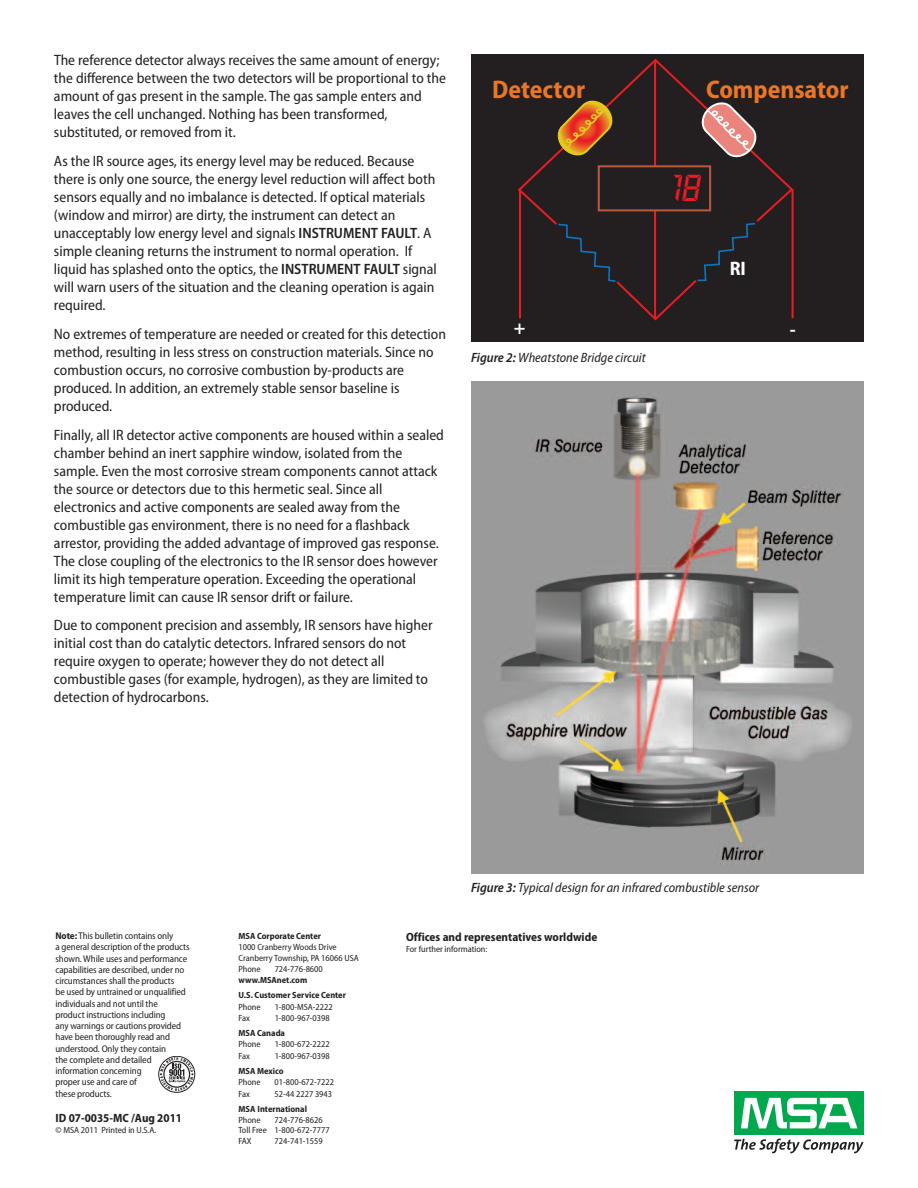
<style>
.page{position:relative;width:918px;height:1188px;background:#fff}
.page>*{position:absolute;margin:0;border:0;box-sizing:border-box;transform-origin:0 0}
.t1{font:italic 39.3px "Quartz LT Std";color:#e81d24}
.t2{font:700 semi-condensed 25.65px "Myriad Pro";color:#ea7627}
.t3{font:700 semi-condensed 19.65px "Myriad Pro";color:#fff}
.t4{font:semi-condensed 15px/18px "Myriad Pro";color:#231f20}
.t5{font:italic semi-condensed 13.5px "Myriad Pro";color:#231f20}
.t6{font:700 semi-condensed 12px "Myriad Pro";color:#231f20}
.t7{font:semi-condensed 9.75px/11.2px "Myriad Pro";letter-spacing:-.01em;color:#231f20}
.t8{font:semi-condensed 9px/11.1px "Myriad Pro";color:#231f20}
.t9{font:700 semi-condensed 9px/15.1px "Myriad Pro";color:#231f20}
.s1{font-weight:600}
.s2{font-weight:700}
</style>
<div class="page">
<div style="left:734px;top:1091px;width:130px;height:44px;background:#00a94e"></div>
<svg style="left:741px;top:1098px;width:116px;height:31px"></svg>
<svg style="left:734px;top:1139px;width:129px;height:14px"></svg>
<div style="left:158px;top:1056px;width:37px;height:37px;border:1px solid #231f20;border-radius:50%"></div>
<svg style="left:160px;top:1057px;width:33px;height:34px"></svg>
<div style="left:471px;top:54px;width:393px;height:288px;background:#231f20"></div>
<hr style="left:519px;top:189px;width:2px;height:129px;background:#e81d24">
<hr style="left:792px;top:189px;width:2px;height:129px;background:#e81d24">
<svg style="left:517px;top:58px;width:277px;height:169px"></svg>
<svg style="left:557px;top:222px;width:200px;height:99px"></svg>
<svg style="left:555px;top:97px;width:58px;height:62px"></svg>
<svg style="left:701px;top:99px;width:58px;height:62px"></svg>
<img style="left:471px;top:382px;width:393px;height:492px">
<p class="t4" style="left:54px;top:52px;width:393px">The reference detector always receives the same amount of energy; the difference between the two detectors will be proportional to the amount of gas present in the sample. The gas sample enters and leaves the cell unchanged. Nothing has been transformed, substituted, or removed from it.</p>
<p class="t4" style="left:54px;top:153px;width:384px">As the IR source ages, its energy level may be reduced. Because there is only one source, the energy level reduction will affect both sensors equally and no imbalance is detected. If optical materials (window and mirror) are dirty, the instrument can detect an unacceptably low energy level and signals <span class="s1">INSTRUMENT FAULT</span>. A simple cleaning returns the instrument to normal operation. If liquid has splashed onto the optics, the <span class="s1">INSTRUMENT FAULT</span> signal will warn users of the situation and the cleaning operation is again required.</p>
<p class="t4" style="left:54px;top:326px;width:394px">No extremes of temperature are needed or created for this detection method, resulting in less stress on construction materials. Since no combustion occurs, no corrosive combustion by-products are produced. In addition, an extremely stable sensor baseline is produced.</p>
<p class="t4" style="left:54px;top:427px;width:392px">Finally, all IR detector active components are housed within a sealed chamber behind an inert sapphire window, isolated from the sample. Even the most corrosive stream components cannot attack the source or detectors due to this hermetic seal. Since all electronics and active components are sealed away from the combustible gas environment, there is no need for a flashback arrestor, providing the added advantage of improved gas response.<br>The close coupling of the electronics to the IR sensor does however limit its high temperature operation. Exceeding the operational temperature limit can cause IR sensor drift or failure.</p>
<p class="t4" style="left:54px;top:618px;width:380px">Due to component precision and assembly, IR sensors have higher initial cost than do catalytic detectors. Infrared sensors do not require oxygen to operate; however they do not detect all combustible gases (for example, hydrogen), as they are limited to detection of hydrocarbons.</p>
<h2 class="t2" style="left:492px;top:80px;width:94px">Detector</h2>
<h2 class="t2" style="left:706px;top:80px;width:144px">Compensator</h2>
<h1 class="t1" style="left:669px;top:166px;width:39px">18</h1>
<h3 class="t3" style="left:730px;top:261px;width:18px">RI</h3>
<h3 class="t3" style="left:514px;top:320px;width:13px">+</h3>
<h3 class="t3" style="left:790px;top:322px;width:7px">-</h3>
<p class="t5" style="left:471px;top:352px;width:176px"><span class="s1">Figure 2:</span> Wheatstone Bridge circuit</p>
<p class="t5" style="left:471px;top:883px;width:290px"><span class="s1">Figure 3:</span> Typical design for an infrared combustible sensor</p>
<p class="t7" style="left:55px;top:931px;width:136px"><span class="s2">Note:</span> This bulletin contains only<br>a general description of the products shown.While uses and performance capabilities are described, under no circumstances shall the products<br>be used by untrained or unqualified individuals and not until the<br>product instructions including<br>any warnings or cautions provided have been thoroughly read and understood. Only they contain<br>the complete and detailed information concerning<br>proper use and care of<br>these products.</p>
<p class="t6" style="left:56px;top:1113px;width:128px">ID 07-0035-MC /Aug 2011</p>
<p class="t8" style="left:56px;top:1125px;width:102px">© MSA 2011 Printed in U.S.A.</p>
<p class="t9" style="left:238px;top:930px;width:84px">MSA Corporate Center</p>
<p class="t8" style="left:238px;top:942px;width:122px">1000 Cranberry Woods Drive<br>Cranberry Township, PA 16066 USA<br>Phone</p>
<p class="t8" style="left:275px;top:965px;width:50px">724-776-8600</p>
<p class="t9" style="left:239px;top:973px;width:109px">www.MSAnet.com<br>U.S. Customer Service Center</p>
<p class="t8" style="left:239px;top:1002px;width:24px">Phone</p>
<p class="t8" style="left:275px;top:1002px;width:60px">1-800-MSA-2222</p>
<p class="t8" style="left:239px;top:1013px;width:13px">Fax</p>
<p class="t8" style="left:275px;top:1013px;width:57px">1-800-967-0398</p>
<p class="t9" style="left:239px;top:1026px;width:48px">MSA Canada</p>
<p class="t8" style="left:239px;top:1039px;width:24px">Phone</p>
<p class="t8" style="left:275px;top:1039px;width:57px">1-800-672-2222</p>
<p class="t8" style="left:239px;top:1051px;width:13px">Fax</p>
<p class="t8" style="left:275px;top:1051px;width:57px">1-800-967-0398</p>
<p class="t9" style="left:239px;top:1064px;width:47px">MSA Mexico</p>
<p class="t8" style="left:239px;top:1077px;width:24px">Phone</p>
<p class="t8" style="left:275px;top:1077px;width:61px">01-800-672-7222</p>
<p class="t8" style="left:239px;top:1089px;width:13px">Fax</p>
<p class="t8" style="left:275px;top:1089px;width:59px">52-44 2227 3943</p>
<p class="t9" style="left:239px;top:1102px;width:70px">MSA International</p>
<p class="t8" style="left:239px;top:1115px;width:24px">Phone</p>
<p class="t8" style="left:239px;top:1115px;width:93px;text-indent:36px">724-776-8626<br>Toll Free 1-800-672-7777<br>FAX</p>
<p class="t8" style="left:275px;top:1136px;width:50px">724-741-1559</p>
<p class="t6" style="left:406px;top:933px;width:193px">Offices and representatives worldwide</p>
<p class="t8" style="left:406px;top:944px;width:83px">For further information:</p>
</div>
